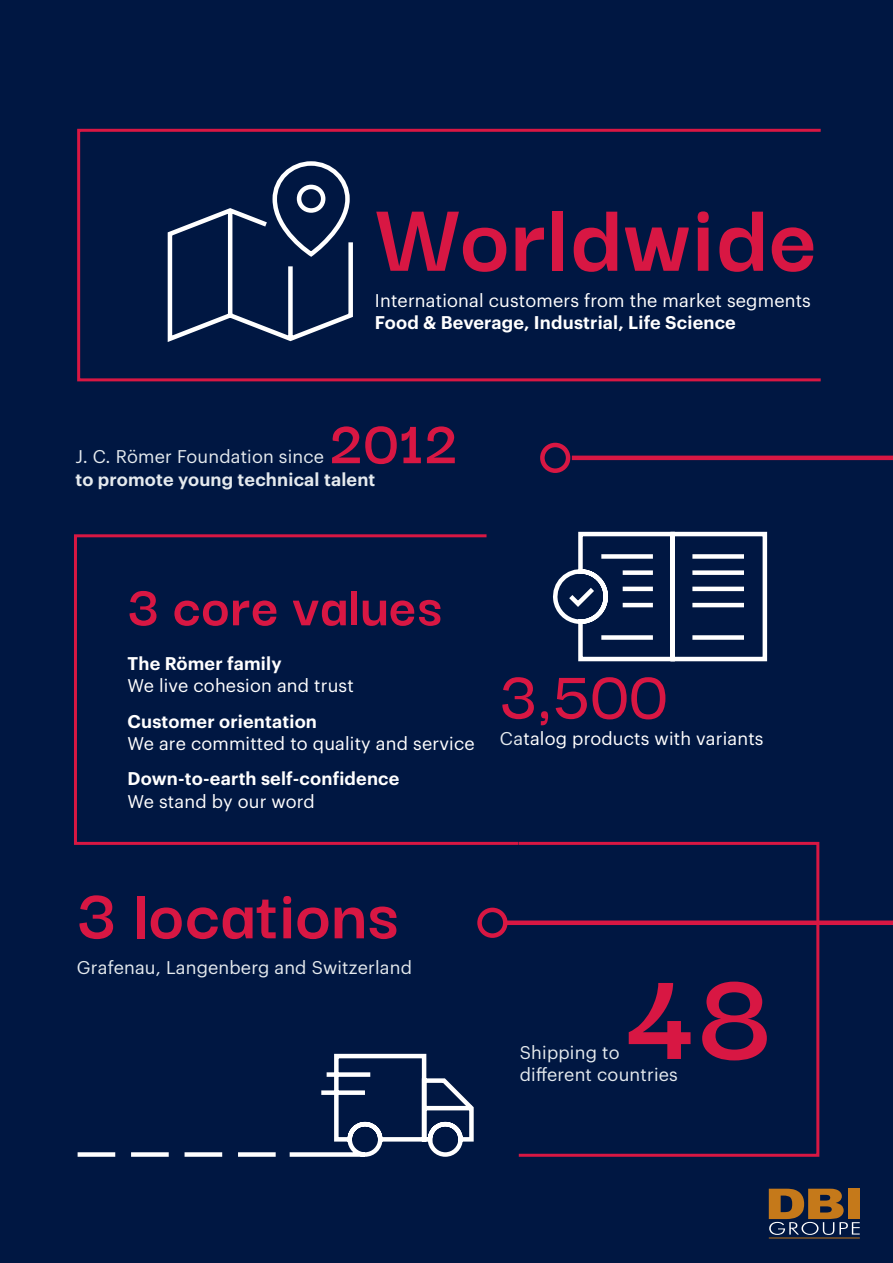
<style>
.page{position:relative;width:893px;height:1263px;background:#001742}
.page>*{position:absolute;margin:0;border:0;box-sizing:border-box;transform-origin:0 0}
.t1{font:700 135px "Darker Grotesque";color:#d81743}
.t2{font:700 105px "Darker Grotesque";letter-spacing:.01em;color:#d81743}
.t3{font:700 75px "Darker Grotesque";letter-spacing:.01em;color:#d81743}
.t4{font:600 72px "Darker Grotesque";color:#d81743}
.t5{font:700 64.5px "Darker Grotesque";color:#d81743}
.t6{font:700 60px "Darker Grotesque";letter-spacing:.01em;color:#d81743}
.t7{font:18px "Graphik";letter-spacing:.01em;color:#fff}
.t8{font:600 18px "Graphik";letter-spacing:.01em;color:#fff}
.t9{font:18px "Graphik";letter-spacing:.01em;color:#e5eaee}
.t10{font:600 18px "Graphik";letter-spacing:.01em;color:#e5eaee}
.s1{color:#e5eaee}
</style>
<div class="page">
<div style="left:517px;top:842px;width:302px;height:315px;border:3px solid #d81743"></div>
<svg style="left:74px;top:534px;width:447px;height:312px"></svg>
<hr style="left:572px;top:456px;width:321px;height:4px;background:#d81743">
<svg style="left:542px;top:445px;width:26px;height:26px"></svg>
<div style="left:540px;top:443px;width:30px;height:30px;border:4px solid #d81743;border-radius:50%"></div>
<div style="left:492px;top:920px;width:401px;height:5px;background:#d81743"></div>
<svg style="left:480px;top:910px;width:25px;height:26px"></svg>
<div style="left:477px;top:908px;width:31px;height:30px;border:4px solid #d81743;border-radius:50%"></div>
<svg style="left:553px;top:531px;width:215px;height:131px"></svg>
<svg style="left:77px;top:1053px;width:397px;height:104px"></svg>
<div style="left:77px;top:129px;width:745px;height:252px;border:3px solid #d81743"></div>
<svg style="left:167px;top:161px;width:186px;height:181px"></svg>
<svg style="left:769px;top:1189px;width:91px;height:46px"></svg>
<div style="left:848px;top:1189px;width:12px;height:30px;background:#c5791a"></div>
<hr style="left:769px;top:1238px;width:91px;height:1px;background:#c5781a">
<h2 class="t2" style="left:375px;top:159px;width:444px">Worldwide</h2>
<p class="t7" style="left:375px;top:287px;width:437px">International customers from the market segments</p>
<p class="t8" style="left:375px;top:309px;width:362px">Food &amp; Beverage, Industrial, Life Science</p>
<h3 class="t5" style="left:329px;top:395px;width:130px">2012</h3>
<p class="t10" style="left:75px;top:465px;width:301px">to promote young technical talent</p>
<p class="t9" style="left:75px;top:443px;width:250px">J. C. Römer Foundation since</p>
<h3 class="t6" style="left:128px;top:562px;width:316px">3 core values</h3>
<p class="t8" style="left:128px;top:649px;width:155px">The Römer family</p>
<p class="t7" style="left:128px;top:672px;width:228px">We live cohesion and trust</p>
<p class="t8" style="left:128px;top:707px;width:191px">Customer orientation</p>
<p class="t7" style="left:128px;top:730px;width:349px">We are committed to quality and service</p>
<p class="t8" style="left:128px;top:765px;width:273px">Down-to-earth self-confidence</p>
<p class="t7" style="left:128px;top:788px;width:189px">We stand by our word</p>
<h3 class="t4" style="left:500px;top:642px;width:169px">3,500</h3>
<p class="t7" style="left:500px;top:725px;width:265px"><span class="s1">Ca</span>talog products with variants</p>
<h3 class="t3" style="left:77px;top:859px;width:323px">3 locations</h3>
<p class="t9" style="left:77px;top:954px;width:336px">Grafenau, Langenberg and Switzerland</p>
<p class="t9" style="left:520px;top:1039px;width:101px">Shipping to</p>
<h1 class="t1" style="left:625px;top:916px;width:149px">48</h1>
<p class="t9" style="left:520px;top:1061px;width:160px">different countries</p>
</div>
